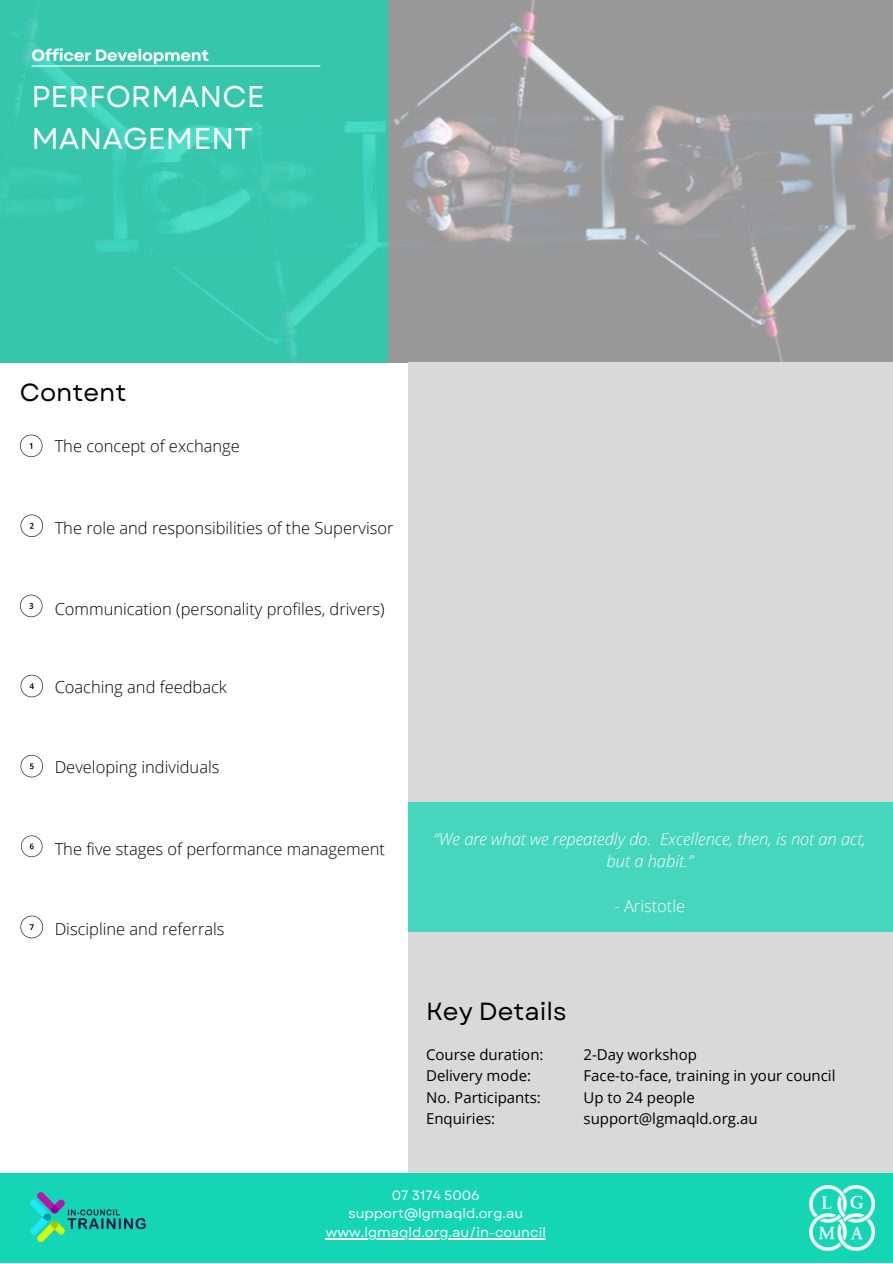
<style>
.page{position:relative;width:893px;height:1264px;background:#fff}
.page>*{position:absolute;margin:0;border:0;box-sizing:border-box;transform-origin:0 0}
.t1{font:30px/41.5px "Garet";color:#fff}
.t2{font:24.75px "Garet";color:#000}
.t3{font:300 16.5px "Open Sans";color:#000}
.t4{font:italic 300 16.5px/22.5px "Open Sans";color:#fff;text-align:center}
.t5{font:300 16.5px "Open Sans";color:#fff}
.t6{font:700 16.35px "Garet";letter-spacing:-.02em;color:#fff}
.t7{font:15px/21.3px "Open Sans";color:#000}
.t8{font:13.5px/18px "Garet";color:#fff;text-align:center}
</style>
<div class="page">
<img style="left:387px;top:0;width:505px;height:362px">
<div style="left:408px;top:362px;width:484px;height:880px;background:#d9d9d9"></div>
<div style="left:0;top:1173px;width:892px;height:89px;background:#14d6b4"></div>
<svg style="left:0;top:0;width:387px;height:362px;background:#36c7ae"></svg>
<hr style="left:31px;top:65px;width:289px;height:2px;background:#fff">
<div style="left:408px;top:802px;width:484px;height:129px;background:#46d6bd"></div>
<img style="left:809px;top:1185px;width:65px;height:65px">
<svg style="left:20px;top:434px;width:22px;height:23px"></svg>
<svg style="left:21px;top:514px;width:22px;height:23px"></svg>
<svg style="left:20px;top:594px;width:22px;height:23px"></svg>
<svg style="left:21px;top:674px;width:22px;height:23px"></svg>
<svg style="left:21px;top:755px;width:22px;height:22px"></svg>
<svg style="left:21px;top:835px;width:22px;height:22px"></svg>
<img style="left:30px;top:1192px;width:116px;height:51px">
<svg style="left:20px;top:915px;width:23px;height:23px"></svg>
<hr style="left:326px;top:1237px;width:220px;height:2px;background:#fff">
<p class="t6" style="left:31px;top:43px;width:179px">Officer Development</p>
<h1 class="t1" style="left:31px;top:76px;width:235px">PERFORMANCE<br>MANAGEMENT</h1>
<h2 class="t2" style="left:20px;top:374px;width:108px">Content</h2>
<p class="t3" style="left:55px;top:434px;width:187px">The concept of exchange</p>
<p class="t3" style="left:55px;top:516px;width:340px">The role and responsibilities of the Supervisor</p>
<p class="t3" style="left:55px;top:597px;width:331px">Communication (personality profiles, drivers)</p>
<p class="t3" style="left:55px;top:675px;width:174px">Coaching and feedback</p>
<p class="t3" style="left:55px;top:755px;width:166px">Developing individuals</p>
<p class="t3" style="left:55px;top:837px;width:332px">The five stages of performance management</p>
<p class="t3" style="left:55px;top:917px;width:171px">Discipline and referrals</p>
<p class="t4" style="left:434px;top:827px;width:433px">“We are what we repeatedly do. Excellence, then, is not an act, but a habit.”</p>
<p class="t5" style="left:614px;top:894px;width:72px">- Aristotle</p>
<h2 class="t2" style="left:426px;top:993px;width:142px">Key Details</h2>
<p class="t7" style="left:426px;top:1043px;width:119px">Course duration:<br>Delivery mode:<br>No. Participants:<br>Enquiries:</p>
<p class="t7" style="left:583px;top:1043px;width:253px">2-Day workshop<br>Face-to-face, training in your council<br>Up to 24 people support@lgmaqld.org.au</p>
<p class="t8" style="left:348px;top:1186px;width:176px">07 3174 5006 support@lgmaqld.org.au</p>
<p class="t8" style="left:326px;top:1223px;width:222px">www.lgmaqld.org.au/in-council</p>
</div>
